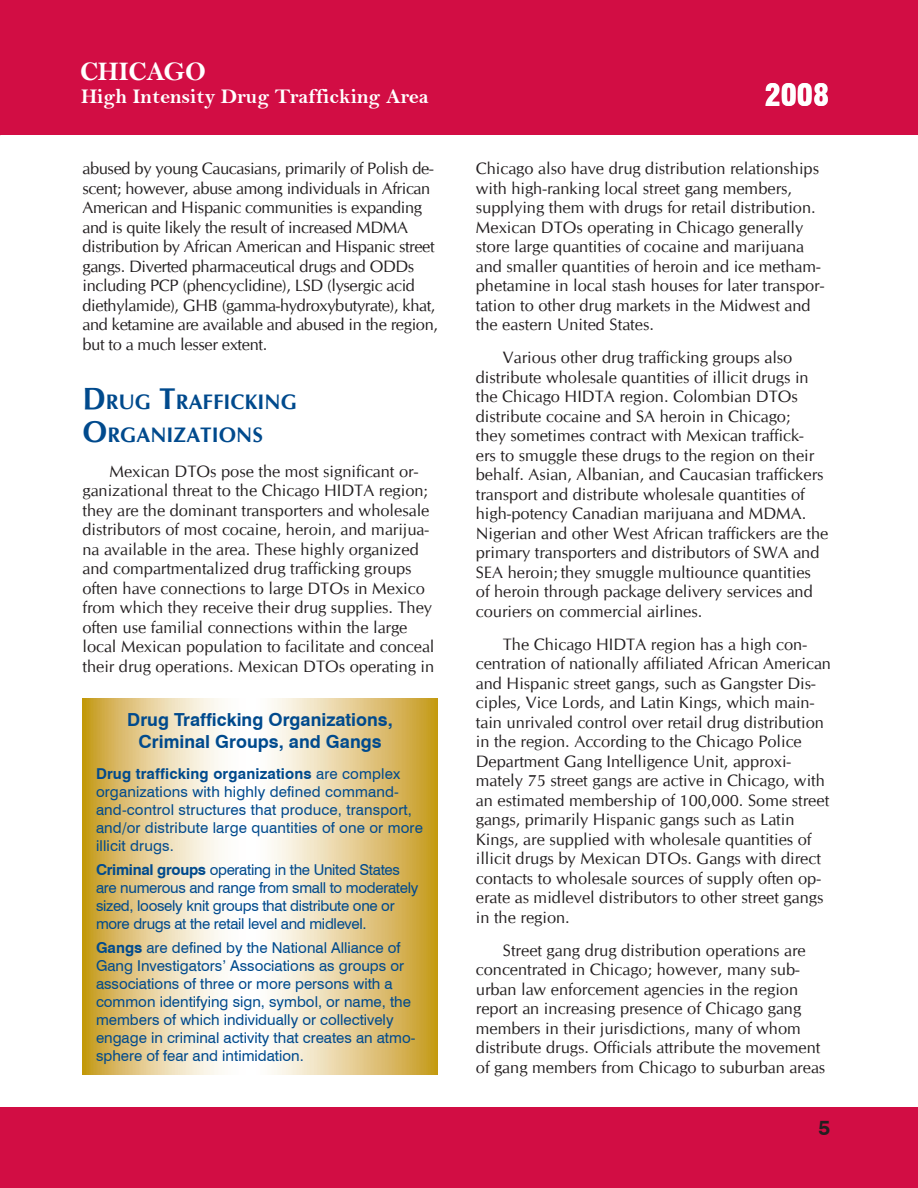
<style>
.page{position:relative;width:918px;height:1188px;background:#fff}
.page>*{position:absolute;margin:0;border:0;box-sizing:border-box;transform-origin:0 0}
.t1{font:900 condensed 30px "Swiss 721 BT";color:#fefcfb}
.t2{font:27px "Bell MT Bold";letter-spacing:-.01em;color:#fff}
.t3{font:21px "Bell MT Bold";color:#fff}
.t4{font:700 21px/33px "CG Omega";color:#004a8d}
.t5{font:700 21px "Swiss 721 BT";color:#231f20}
.t6{font:700 18px/21.6px "Swiss 721 BT";color:#004a8d;text-align:center}
.t7{font:16.5px/19.5px "CG Omega";color:#231f20}
.t8{font:16.5px/19.5px "CG Omega";letter-spacing:-.02em;color:#231f20}
.t9{font:15px/18px "Swiss 721 BT";color:#004a8d}
.t10{font:15px/18px "Swiss 721 BT";letter-spacing:-.02em;color:#004a8d}
.s1{font-size:30px}
.s2{font-weight:700}
</style>
<div class="page">
<div style="left:0;top:1107px;width:918px;height:81px;background:#d20d44"></div>
<div style="left:0;top:0;width:918px;height:135px;background:#d20d44"></div>
<svg style="left:82px;top:699px;width:356px;height:376px"></svg>
<h2 class="t2" style="left:80px;top:55px;width:127px">CHICAGO</h2>
<p class="t3" style="left:81px;top:84px;width:350px">High Intensity Drug Trafficking Area</p>
<h1 class="t1" style="left:765px;top:77px;width:66px">2008</h1>
<p class="t8" style="left:82px;top:159px;width:357px">abused by young Caucasians, primarily of Polish de&shy;scent; however, abuse among individuals in African American and Hispanic communities is expanding and is quite likely the result of increased MDMA distribution by African American and Hispanic street gangs. Diverted pharmaceutical drugs and ODDs including PCP (phencyclidine), LSD (lysergic acid diethylamide), GHB (gamma-hydroxybutyrate), khat, and ketamine are available and abused in the region, but to a much lesser extent.</p>
<p class="t4" style="left:82px;top:386px;width:216px"><span class="s1">D</span>RUG <span class="s1">T</span>RAFFICKING<br><span class="s1">O</span>RGANIZATIONS</p>
<p class="t7" style="left:83px;top:462px;width:354px;text-indent:27px">Mexican DTOs pose the most significant or&shy;ganizational threat to the Chicago HIDTA region; they are the dominant transporters and wholesale distributors of most cocaine, heroin, and marijua&shy;na available in the area. These highly organized and compartmentalized drug trafficking groups often have connections to large DTOs in Mexico from which they receive their drug supplies. They often use familial connections within the large local Mexican population to facilitate and conceal their drug operations. Mexican DTOs operating in</p>
<p class="t6" style="left:127px;top:709px;width:267px">Drug Trafficking Organizations,<br>Criminal Groups, and Gangs</p>
<p class="t9" style="left:96px;top:765px;width:328px"><span class="s2">Drug trafficking organizations</span> are complex organizations with highly defined command&shy;and-control structures that produce, transport, and/or distribute large quantities of one or more illicit drugs.</p>
<p class="t10" style="left:96px;top:861px;width:324px"><span class="s2">Criminal groups</span> operating in the United States are numerous and range from small to moderately sized, loosely knit groups that distribute one or more drugs at the retail level and midlevel.</p>
<p class="t9" style="left:96px;top:939px;width:321px"><span class="s2">Gangs</span> are defined by the National Alliance of Gang Investigators’ Associations as groups or associations of three or more persons with a common identifying sign, symbol, or name, the members of which individually or collectively engage in criminal activity that creates an atmo&shy;sphere of fear and intimidation.</p>
<p class="t7" style="left:476px;top:159px;width:350px">Chicago also have drug distribution relationships with high-ranking local street gang members, supplying them with drugs for retail distribution.<br>Mexican DTOs operating in Chicago generally store large quantities of cocaine and marijuana and smaller quantities of heroin and ice metham&shy;phetamine in local stash houses for later transpor&shy;tation to other drug markets in the Midwest and the eastern United States.</p>
<p class="t7" style="left:476px;top:348px;width:354px;text-indent:27px">Various other drug trafficking groups also distribute wholesale quantities of illicit drugs in the Chicago HIDTA region. Colombian DTOs distribute cocaine and SA heroin in Chicago;<br>they sometimes contract with Mexican traffick-<br>ers to smuggle these drugs to the region on their behalf. Asian, Albanian, and Caucasian traffickers transport and distribute wholesale quantities of high-potency Canadian marijuana and MDMA.<br>Nigerian and other West African traffickers are the primary transporters and distributors of SWA and SEA heroin; they smuggle multiounce quantities of heroin through package delivery services and couriers on commercial airlines.</p>
<p class="t7" style="left:476px;top:635px;width:357px;text-indent:27px">The Chicago HIDTA region has a high con&shy;centration of nationally affiliated African American and Hispanic street gangs, such as Gangster Dis&shy;ciples, Vice Lords, and Latin Kings, which main&shy;tain unrivaled control over retail drug distribution in the region. According to the Chicago Police Department Gang Intelligence Unit, approxi&shy;mately 75 street gangs are active in Chicago, with an estimated membership of 100,000. Some street gangs, primarily Hispanic gangs such as Latin Kings, are supplied with wholesale quantities of illicit drugs by Mexican DTOs. Gangs with direct contacts to wholesale sources of supply often op&shy;erate as midlevel distributors to other street gangs in the region.</p>
<p class="t7" style="left:476px;top:941px;width:351px;text-indent:27px">Street gang drug distribution operations are concentrated in Chicago; however, many sub&shy;urban law enforcement agencies in the region report an increasing presence of Chicago gang members in their jurisdictions, many of whom distribute drugs. Officials attribute the movement of gang members from Chicago to suburban areas</p>
<p class="t5" style="left:818px;top:1115px;width:13px">5</p>
</div>
